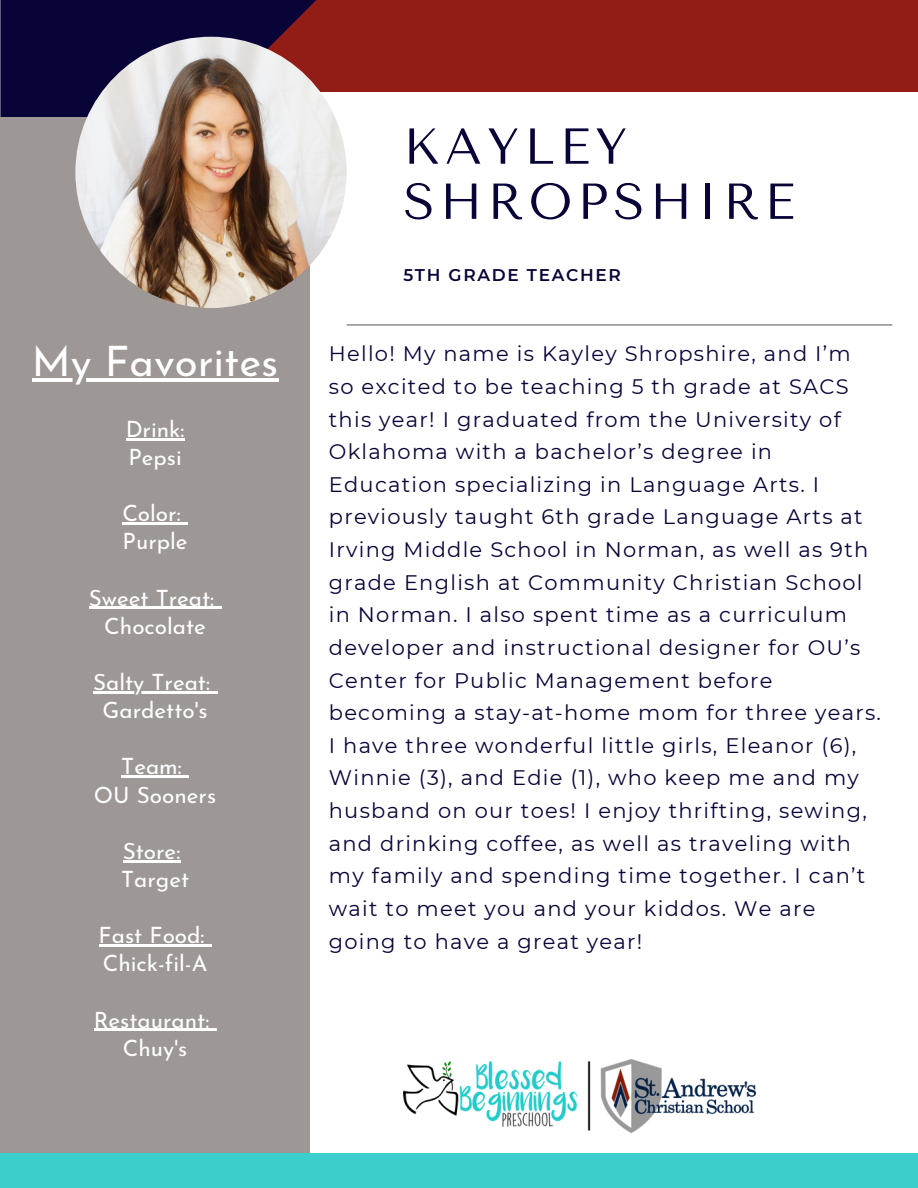
<style>
.page{position:relative;width:918px;height:1188px;background:#fff}
.page>*{position:absolute;margin:0;border:0;box-sizing:border-box;transform-origin:0 0}
.t1{font:50.4px/55.2px "Tenor Sans";letter-spacing:.1em;color:#080437}
.t2{font:42px "Josefin Sans";color:#fff}
.t3{font:22.5px/28.2px "Josefin Sans";color:#fff}
.t4{font:21px/32.7px "Montserrat";letter-spacing:.06em;color:#080437}
.t5{font:600 16.95px "Montserrat";letter-spacing:.1em;color:#080437}
</style>
<div class="page">
<div style="left:53px;top:0;width:865px;height:92px;background:#921d16"></div>
<svg style="left:0;top:0;width:321px;height:117px;background:#160734"></svg>
<div style="left:0;top:117px;width:310px;height:1036px;background:#9d9796"></div>
<img style="left:75px;top:37px;width:272px;height:271px;border-radius:50%">
<hr style="left:347px;top:324px;width:545px;height:1px;background:#666">
<div style="left:0;top:1154px;width:918px;height:34px;background:#3ccecc"></div>
<img style="left:403px;top:1060px;width:353px;height:73px">
<hr style="left:32px;top:378px;width:246px;height:4px;background:#fff">
<hr style="left:126px;top:438px;width:59px;height:2px;background:#fff">
<hr style="left:122px;top:522px;width:59px;height:3px;background:#fff">
<svg style="left:181px;top:522px;width:7px;height:3px"></svg>
<hr style="left:89px;top:607px;width:125px;height:2px;background:#fff">
<svg style="left:214px;top:607px;width:7px;height:2px"></svg>
<hr style="left:93px;top:691px;width:117px;height:2px;background:#fff">
<svg style="left:210px;top:691px;width:7px;height:2px"></svg>
<hr style="left:121px;top:776px;width:61px;height:2px;background:#fff">
<svg style="left:182px;top:776px;width:7px;height:2px"></svg>
<hr style="left:123px;top:860px;width:57px;height:2px;background:#fff">
<hr style="left:99px;top:944px;width:106px;height:3px;background:#fff">
<svg style="left:205px;top:944px;width:7px;height:3px"></svg>
<hr style="left:94px;top:1029px;width:115px;height:2px;background:#fff">
<svg style="left:209px;top:1029px;width:7px;height:2px"></svg>
<h2 class="t2" style="left:32px;top:345px;width:248px">My Favorites</h2>
<p class="t3" style="left:126px;top:417px;width:60px">Drink:<br>Pepsi</p>
<p class="t3" style="left:122px;top:502px;width:67px">Color:<br>Purple</p>
<p class="t3" style="left:89px;top:586px;width:127px;text-align:center">Sweet Treat:<br>Chocolate</p>
<p class="t3" style="left:93px;top:670px;width:118px;text-align:center">Salty Treat:<br>Gardetto's</p>
<p class="t3" style="left:94px;top:755px;width:124px;text-align:center">Team:<br>OU Sooners</p>
<p class="t3" style="left:121px;top:839px;width:70px">Store:<br>Target</p>
<p class="t3" style="left:99px;top:923px;width:110px">Fast Food:<br>Chick-fil-A</p>
<p class="t3" style="left:94px;top:1008px;width:117px;text-align:center">Restaurant:<br>Chuy's</p>
<h1 class="t1" style="left:403px;top:119px;width:393px">KAYLEY<br>SHROPSHIRE</h1>
<p class="t5" style="left:403px;top:265px;width:219px">5TH GRADE TEACHER</p>
<p class="t4" style="left:329px;top:337px;width:554px">Hello! My name is Kayley Shropshire, and I’m<br>so excited to be teaching 5 th grade at SACS this year! I graduated from the University of Oklahoma with a bachelor’s degree in Education specializing in Language Arts. I previously taught 6th grade Language Arts at Irving Middle School in Norman, as well as 9th grade English at Community Christian School in Norman. I also spent time as a curriculum developer and instructional designer for OU’s Center for Public Management before becoming a stay-at-home mom for three years.<br>I have three wonderful little girls, Eleanor (6), Winnie (3), and Edie (1), who keep me and my husband on our toes! I enjoy thrifting, sewing, and drinking coffee, as well as traveling with my family and spending time together. I can’t wait to meet you and your kiddos. We are going to have a great year!</p>
</div>
